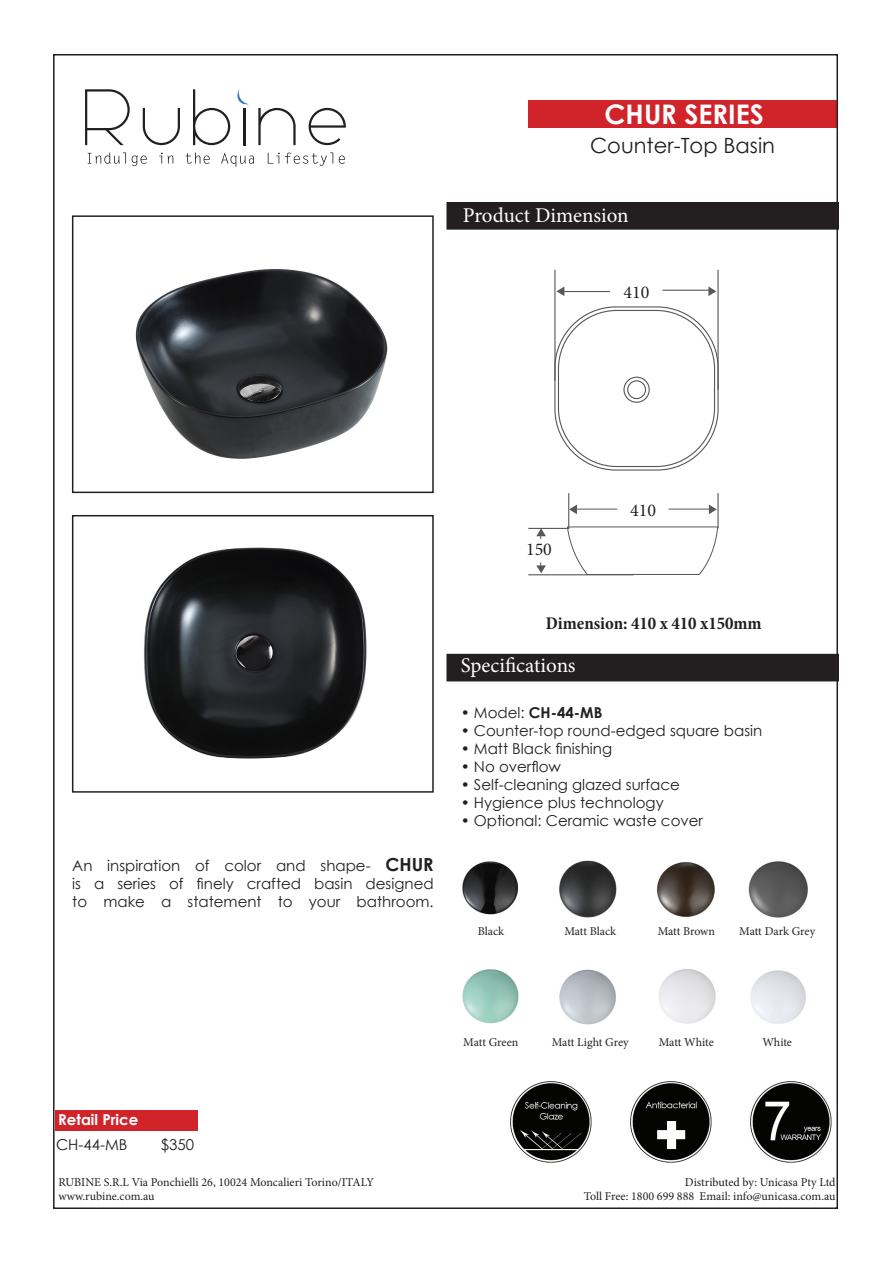
<style>
.page{position:relative;width:893px;height:1263px;background:#fff}
.page>*{position:absolute;margin:0;border:0;box-sizing:border-box;transform-origin:0 0}
.t1{font:700 27px "Century Gothic";color:#fff}
.t2{font:21px "Minion Pro";color:#fff}
.t3{font:21px "Century Gothic";color:#231f20}
.t4{font:700 condensed 18px "Minion Pro";color:#231f20}
.t5{font:18px "Minion Pro";color:#231f20}
.t6{font:15px/18px "Century Gothic";color:#231f20;text-align:justify}
.t7{font:700 15px "Century Gothic";color:#231f20}
.t8{font:700 15px "Century Gothic";color:#fff}
.t9{font:12px "Minion Pro";letter-spacing:-.005em;color:#231f20}
.s1{font-weight:700;font-size:18px}
.s2{font-weight:400}
</style>
<div class="page">
<div style="left:528px;top:100px;width:309px;height:28px;background:#d1232a"></div>
<svg style="left:88px;top:153px;width:38px;height:11px"></svg>
<svg style="left:132px;top:156px;width:15px;height:10px"></svg>
<svg style="left:159px;top:153px;width:14px;height:11px"></svg>
<svg style="left:186px;top:153px;width:24px;height:11px"></svg>
<svg style="left:221px;top:152px;width:33px;height:15px"></svg>
<svg style="left:268px;top:153px;width:65px;height:13px"></svg>
<svg style="left:339px;top:156px;width:6px;height:8px"></svg>
<svg style="left:85px;top:89px;width:45px;height:56px"></svg>
<svg style="left:143px;top:108px;width:37px;height:37px"></svg>
<svg style="left:193px;top:89px;width:37px;height:56px"></svg>
<hr style="left:243px;top:108px;width:2px;height:37px;background:#231f20">
<svg style="left:258px;top:108px;width:38px;height:37px"></svg>
<svg style="left:309px;top:108px;width:37px;height:37px"></svg>
<svg style="left:237px;top:89px;width:12px;height:16px"></svg>
<div style="left:447px;top:654px;width:391px;height:27px;background:#231f20"></div>
<div style="left:447px;top:203px;width:391px;height:26px;background:#231f20"></div>
<div style="left:446px;top:202px;width:393px;height:28px;border:2px solid #231f20"></div>
<div style="left:55px;top:1110px;width:142px;height:20px;background:#d1232a"></div>
<img style="left:143px;top:547px;width:224px;height:212px">
<div style="left:72px;top:515px;width:362px;height:278px;border:2px solid #231f20"></div>
<img style="left:750px;top:1081px;width:82px;height:82px">
<img style="left:630px;top:1081px;width:82px;height:82px">
<img style="left:510px;top:1081px;width:82px;height:82px">
<img style="left:135px;top:269px;width:253px;height:190px">
<div style="left:72px;top:215px;width:362px;height:278px;border:2px solid #231f20"></div>
<svg style="left:528px;top:493px;width:191px;height:83px"></svg>
<svg style="left:554px;top:269px;width:165px;height:202px"></svg>
<img style="left:462px;top:861px;width:57px;height:54px">
<img style="left:559px;top:860px;width:58px;height:58px">
<img style="left:656px;top:862px;width:59px;height:55px">
<img style="left:748px;top:861px;width:60px;height:57px">
<img style="left:462px;top:969px;width:57px;height:55px">
<img style="left:559px;top:969px;width:57px;height:56px">
<img style="left:659px;top:969px;width:57px;height:55px">
<img style="left:750px;top:970px;width:56px;height:54px">
<p class="t1" style="left:605px;top:94px;width:161px">CHUR SERIES</p>
<p class="t3" style="left:590px;top:131px;width:186px">Counter-Top Basin</p>
<p class="t2" style="left:463px;top:201px;width:167px">Product Dimension</p>
<p class="t5" style="left:623px;top:280px;width:27px">410</p>
<p class="t6" style="left:72px;top:857px;width:363px">An inspiration of color and shape- <span class="s1">CHUR </span>is a series of finely crafted basin designed to make a statement to your bathroom.</p>
<p class="t5" style="left:526px;top:537px;width:27px">150</p>
<p class="t5" style="left:630px;top:498px;width:27px">410</p>
<p class="t4" style="left:546px;top:611px;width:217px">Dimension: 410 x 410 x150mm</p>
<p class="t2" style="left:461px;top:651px;width:117px">Specifications</p>
<p class="t7" style="left:461px;top:701px;width:143px"><span class="s2">• Model:</span> CH-44-MB</p>
<p class="t6" style="left:461px;top:721px;width:303px">• Counter-top round-edged square basin</p>
<p class="t6" style="left:461px;top:739px;width:153px">• Matt Black finishing</p>
<p class="t6" style="left:461px;top:757px;width:102px">• No overflow</p>
<p class="t6" style="left:461px;top:775px;width:221px">• Self-cleaning glazed surface</p>
<p class="t6" style="left:461px;top:793px;width:205px">• Hygience plus technology</p>
<p class="t6" style="left:461px;top:811px;width:244px">• Optional: Ceramic waste cover</p>
<p class="t9" style="left:478px;top:923px;width:28px">Black</p>
<p class="t9" style="left:564px;top:923px;width:53px">Matt Black</p>
<p class="t9" style="left:658px;top:923px;width:59px">Matt Brown</p>
<p class="t9" style="left:739px;top:923px;width:78px">Matt Dark Grey</p>
<p class="t8" style="left:58px;top:1108px;width:82px">Retail Price</p>
<p class="t6" style="left:56px;top:1135px;width:73px">CH-44-MB</p>
<p class="t6" style="left:161px;top:1135px;width:35px">$350</p>
<p class="t9" style="left:58px;top:1174px;width:317px">RUBINE S.R.L Via Ponchielli 26, 10024 Moncalieri Torino/ITALY</p>
<p class="t9" style="left:58px;top:1188px;width:98px">www.rubine.com.au</p>
<p class="t9" style="left:463px;top:1034px;width:57px">Matt Green</p>
<p class="t9" style="left:552px;top:1034px;width:78px">Matt Light Grey</p>
<p class="t9" style="left:659px;top:1034px;width:57px">Matt White</p>
<p class="t9" style="left:762px;top:1034px;width:31px">White</p>
<p class="t9" style="left:685px;top:1174px;width:152px">Distributed by: Unicasa Pty Ltd</p>
<p class="t9" style="left:584px;top:1188px;width:253px">Toll Free: 1800 699 888 Email: info@unicasa.com.au</p>
</div>
